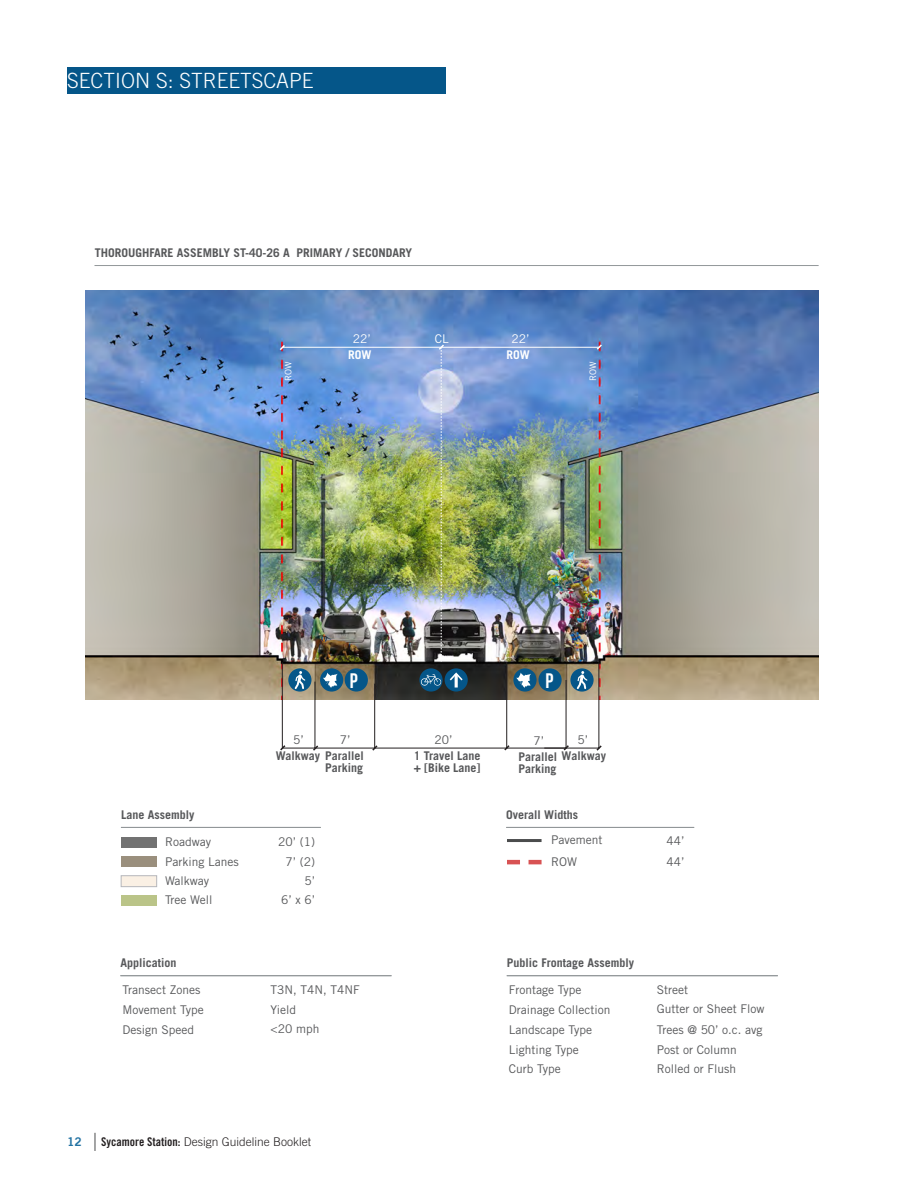
<style>
.page{position:relative;width:918px;height:1188px;background:#fff}
.page>*{position:absolute;margin:0;border:0;box-sizing:border-box;transform-origin:0 0}
.t1{font:300 21px "Trade Gothic LT Std";color:#fff}
.t2{font:21px "Bebas Neue";color:#fff}
.Legend_Details{font:12px "Trade Gothic LT Std";color:#57585a}
.Legend_Diagram_Title{font:700 12px "Trade Gothic LT Std";color:#57585a}
.t3{font:300 12px "Trade Gothic LT Std";color:#231f20}
.Legend_Details-2{font:12px "Trade Gothic LT Std";color:#fff}
.Legend_Diagram_Title-2{font:700 12px "Trade Gothic LT Std";color:#fff}
.t4{font:12px "Trade Gothic LT Std Bd 2";color:#2373a3}
.Subhead{font:9px "Trade Gothic LT Std";color:#fff}
.s1{font-family:"Trade Gothic LT Std Bd Cn 20";font-weight:400}
</style>
<div class="page">
<div style="left:67px;top:68px;width:379px;height:26px;background:#055689"></div>
<svg style="left:95px;top:1133px;width:1px;height:18px"></svg>
<div style="left:121px;top:837px;width:36px;height:11px;background:#727272"></div>
<div style="left:121px;top:876px;width:36px;height:11px;background:#faf0e4;border:1px solid #b6b7bb"></div>
<div style="left:121px;top:856px;width:36px;height:11px;background:#9a8f7d"></div>
<div style="left:121px;top:895px;width:36px;height:11px;background:#bac488"></div>
<svg style="left:507px;top:860px;width:35px;height:4px"></svg>
<hr style="left:507px;top:839px;width:35px;height:3px;background:#4b4c4d">
<hr style="left:94px;top:265px;width:725px;height:1px;background:#929799">
<hr style="left:121px;top:827px;width:200px;height:1px;background:#929799">
<hr style="left:506px;top:827px;width:188px;height:1px;background:#929799">
<hr style="left:507px;top:975px;width:271px;height:1px;background:#929799">
<hr style="left:120px;top:975px;width:272px;height:1px;background:#929799">
<img style="left:86px;top:290px;width:733px;height:410px">
<img style="left:278px;top:343px;width:326px;height:408px">
<h1 class="t1" style="left:67px;top:68px;width:248px">SECTION S: STREETSCAPE</h1>
<p class="Legend_Diagram_Title" style="left:95px;top:245px;width:319px">THOROUGHFARE ASSEMBLY ST-40-26 A PRIMARY / SECONDARY</p>
<p class="Legend_Details-2" style="left:353px;top:332px;width:19px">22’</p>
<p class="Legend_Details-2" style="left:435px;top:332px;width:16px">CL</p>
<p class="Legend_Details-2" style="left:511px;top:332px;width:19px">22’</p>
<p class="Legend_Diagram_Title-2" style="left:348px;top:347px;width:25px">ROW</p>
<p class="Legend_Diagram_Title-2" style="left:507px;top:347px;width:25px">ROW</p>
<p class="Subhead" style="left:283px;top:381px;width:21px;rotate:-90deg">ROW</p>
<p class="Subhead" style="left:587px;top:381px;width:21px;rotate:-90deg">ROW</p>
<p class="t2" style="left:350px;top:669px;width:9px">P</p>
<p class="t2" style="left:546px;top:669px;width:9px">P</p>
<p class="Legend_Details" style="left:293px;top:733px;width:12px">5’</p>
<p class="Legend_Details" style="left:340px;top:733px;width:12px">7’</p>
<p class="Legend_Details" style="left:435px;top:733px;width:19px">20’</p>
<p class="Legend_Details" style="left:533px;top:733px;width:12px">7’</p>
<p class="Legend_Details" style="left:577px;top:733px;width:12px">5’</p>
<p class="Legend_Diagram_Title" style="left:276px;top:749px;width:90px">Walkway Parallel</p>
<p class="Legend_Diagram_Title" style="left:325px;top:761px;width:40px">Parking</p>
<p class="Legend_Diagram_Title" style="left:414px;top:749px;width:68px">1 Travel Lane</p>
<p class="Legend_Diagram_Title" style="left:414px;top:761px;width:68px">+ [Bike Lane]</p>
<p class="Legend_Diagram_Title" style="left:518px;top:749px;width:89px">Parallel Walkway</p>
<p class="Legend_Diagram_Title" style="left:518px;top:761px;width:40px">Parking</p>
<p class="Legend_Diagram_Title" style="left:121px;top:807px;width:75px">Lane Assembly</p>
<p class="Legend_Diagram_Title" style="left:506px;top:807px;width:73px">Overall Widths</p>
<p class="Legend_Details" style="left:551px;top:854px;width:28px">ROW</p>
<p class="Legend_Details" style="left:666px;top:855px;width:19px">44’</p>
<p class="Legend_Details" style="left:551px;top:833px;width:53px">Pavement</p>
<p class="Legend_Details" style="left:666px;top:833px;width:19px">44’</p>
<p class="Legend_Details" style="left:278px;top:834px;width:38px">20’ (1)</p>
<p class="Legend_Details" style="left:305px;top:874px;width:12px">5’</p>
<p class="Legend_Details" style="left:165px;top:834px;width:48px">Roadway</p>
<p class="Legend_Details" style="left:165px;top:874px;width:46px">Walkway</p>
<p class="Legend_Details" style="left:286px;top:855px;width:31px">7’ (2)</p>
<p class="Legend_Details" style="left:281px;top:892px;width:35px">6’ x 6’</p>
<p class="Legend_Details" style="left:165px;top:855px;width:75px">Parking Lanes</p>
<p class="Legend_Details" style="left:165px;top:892px;width:49px">Tree Well</p>
<p class="Legend_Diagram_Title" style="left:121px;top:956px;width:58px">Application</p>
<p class="Legend_Diagram_Title" style="left:507px;top:956px;width:129px">Public Frontage Assembly</p>
<p class="Legend_Details" style="left:123px;top:983px;width:79px">Transect Zones</p>
<p class="Legend_Details" style="left:123px;top:1022px;width:73px">Design Speed</p>
<p class="Legend_Details" style="left:123px;top:1003px;width:83px">Movement Type</p>
<p class="Legend_Details" style="left:271px;top:983px;width:91px">T3N, T4N, T4NF</p>
<p class="Legend_Details" style="left:271px;top:1022px;width:50px">&lt;20 mph</p>
<p class="Legend_Details" style="left:271px;top:1003px;width:27px">Yield</p>
<p class="Legend_Details" style="left:509px;top:983px;width:74px">Frontage Type</p>
<p class="Legend_Details" style="left:509px;top:1022px;width:85px">Landscape Type</p>
<p class="Legend_Details" style="left:509px;top:1003px;width:103px">Drainage Collection</p>
<p class="Legend_Details" style="left:657px;top:983px;width:33px">Street</p>
<p class="Legend_Details" style="left:657px;top:1022px;width:107px">Trees @ 50’ o.c. avg</p>
<p class="Legend_Details" style="left:657px;top:1002px;width:109px">Gutter or Sheet Flow</p>
<p class="Legend_Details" style="left:509px;top:1042px;width:71px">Lighting Type</p>
<p class="Legend_Details" style="left:657px;top:1042px;width:81px">Post or Column</p>
<p class="Legend_Details" style="left:509px;top:1061px;width:53px">Curb Type</p>
<p class="Legend_Details" style="left:657px;top:1061px;width:81px">Rolled or Flush</p>
<p class="t4" style="left:67px;top:1134px;width:16px">12</p>
<p class="t3" style="left:101px;top:1135px;width:211px"><span class="s1">Sycamore Station:</span> Design Guideline Booklet</p>
</div>
